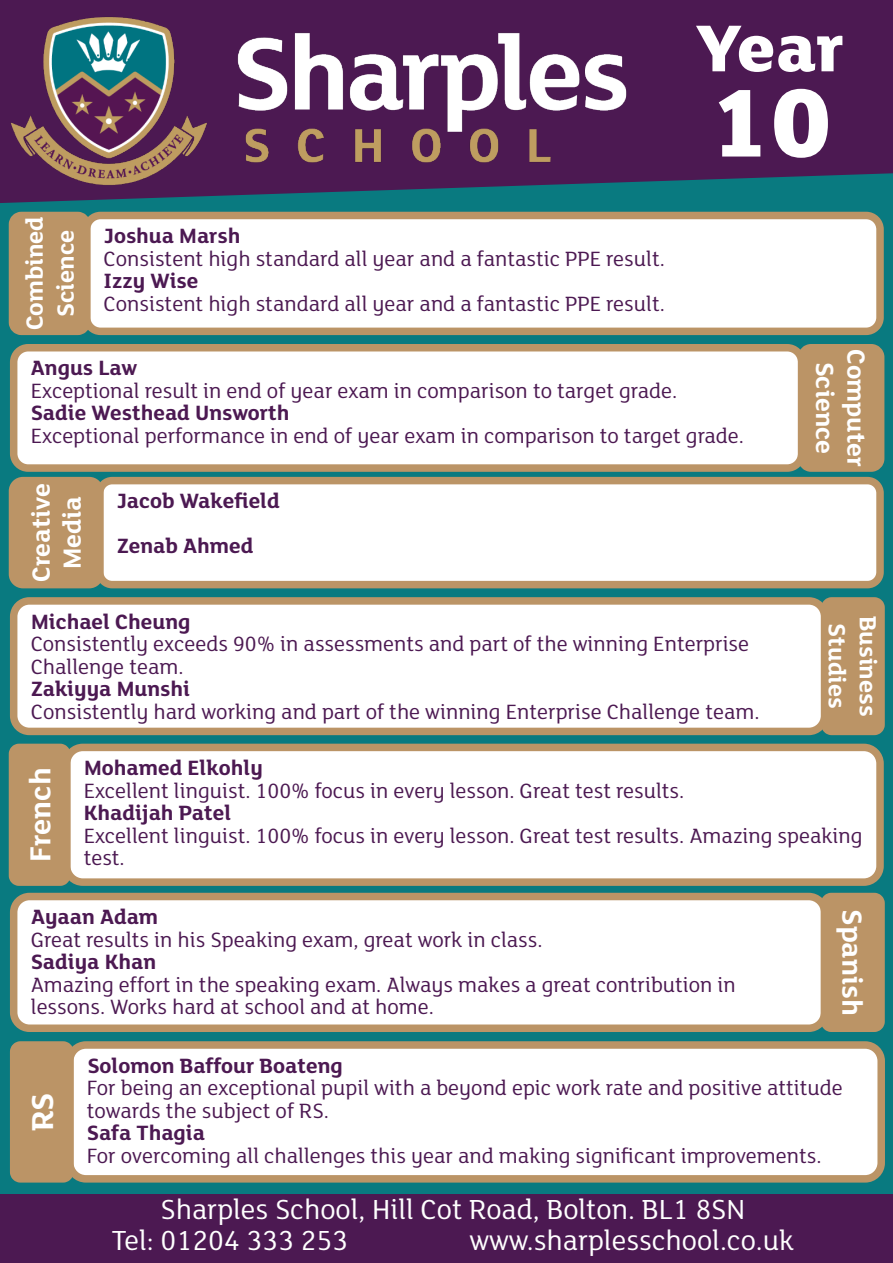
<style>
.page{position:relative;width:893px;height:1263px;background:#4c1952}
.page>*{position:absolute;margin:0;border:0;box-sizing:border-box;transform-origin:0 0}
.t1{font:800 105px "FS Lola";color:#fff}
.t2{font:800 72px "FS Lola";color:#fff}
.t3{font:700 33px "FS Lola";color:#fff}
.t4{font:700 31.5px "FS Lola";color:#fff}
.t5{font:30px/31.2px "FS Lola";color:#fff}
.t6{font:700 30px "FS Lola";color:#fff}
.t7{font:700 27px/31.2px "FS Lola";color:#fff;text-align:center}
.t8{font:700 25.5px/31.2px "FS Lola";color:#fff}
.t9{font:22.5px/22.5px "FS Lola";color:#4c1952}
.t10{font:700 22.5px/45px "FS Lola";color:#4c1952}
</style>
<div class="page">
<div style="left:0;top:213px;width:893px;height:980px;background:#097a80"></div>
<svg style="left:0;top:173px;width:892px;height:241px;fill:#097a80"></svg>
<img style="left:0;top:17px;width:634px;height:172px">
<div style="left:10px;top:893px;width:818px;height:139px;background:#fff;border:8px solid #bb9466;border-radius:16px"></div>
<div style="left:821px;top:893px;width:64px;height:139px;background:#bb9466;border:8px solid #bb9466;border-radius:7px"></div>
<div style="left:63px;top:744px;width:821px;height:142px;background:#fff;border:8px solid #bb9466;border-radius:16px"></div>
<div style="left:9px;top:744px;width:61px;height:142px;background:#bb9466;border:8px solid #bb9466;border-radius:6px"></div>
<div style="left:10px;top:597px;width:818px;height:138px;background:#fff;border:8px solid #bb9466;border-radius:16px"></div>
<div style="left:821px;top:597px;width:64px;height:138px;background:#bb9466;border:8px solid #bb9466;border-radius:7px"></div>
<div style="left:96px;top:477px;width:788px;height:111px;background:#fff;border:8px solid #bb9466;border-radius:12px"></div>
<div style="left:9px;top:477px;width:94px;height:111px;background:#bb9466;border:8px solid #bb9466;border-radius:10px"></div>
<div style="left:10px;top:344px;width:795px;height:128px;background:#fff;border:8px solid #bb9466;border-radius:14px"></div>
<div style="left:798px;top:344px;width:86px;height:128px;background:#bb9466;border:8px solid #bb9466;border-radius:9px"></div>
<div style="left:83px;top:212px;width:801px;height:123px;background:#fff;border:8px solid #bb9466;border-radius:14px"></div>
<div style="left:9px;top:212px;width:81px;height:123px;background:#bb9466;border:8px solid #bb9466;border-radius:9px"></div>
<svg style="left:892px;top:173px;width:1px;height:40px"></svg>
<div style="left:66px;top:1041px;width:819px;height:141px;background:#fff;border:8px solid #bb9466;border-radius:16px"></div>
<div style="left:10px;top:1041px;width:64px;height:141px;background:#bb9466;border:8px solid #bb9466;border-radius:7px"></div>
<p class="t8" style="left:21px;top:330px;width:116px;text-align:center;rotate:-90deg">Combined<br>Science</p>
<p class="t10" style="left:104px;top:215px;width:138px">Joshua Marsh</p>
<p class="t9" style="left:104px;top:249px;width:563px">Consistent high standard all year and a fantastic PPE result.</p>
<p class="t10" style="left:104px;top:260px;width:96px">Izzy Wise</p>
<p class="t9" style="left:104px;top:294px;width:563px">Consistent high standard all year and a fantastic PPE result.</p>
<h2 class="t2" style="left:696px;top:17px;width:150px">Year</h2>
<h1 class="t1" style="left:708px;top:78px;width:125px">10</h1>
<p class="t10" style="left:31px;top:347px;width:108px">Angus Law</p>
<p class="t9" style="left:31px;top:381px;width:648px">Exceptional result in end of year exam in comparison to target grade.</p>
<p class="t10" style="left:31px;top:392px;width:260px">Sadie Westhead Unsworth</p>
<p class="t9" style="left:31px;top:426px;width:715px">Exceptional performance in end of year exam in comparison to target grade.</p>
<p class="t7" style="left:27px;top:582px;width:100px;rotate:-90deg">Creative<br>Media</p>
<p class="t10" style="left:117px;top:480px;width:165px">Jacob Wakefield<br>Zenab Ahmed</p>
<p class="t10" style="left:31px;top:600px;width:161px">Michael Cheung</p>
<p class="t9" style="left:31px;top:634px;width:720px">Consistently exceeds 90% in assessments and part of the winning Enterprise<br>Challenge team.</p>
<p class="t10" style="left:31px;top:668px;width:161px">Zakiyya Munshi</p>
<p class="t9" style="left:31px;top:702px;width:730px">Consistently hard working and part of the winning Enterprise Challenge team.</p>
<p class="t7" style="left:870px;top:349px;width:119px;rotate:90deg">Computer<br>Science</p>
<p class="t8" style="left:882px;top:616px;width:102px;rotate:90deg">Business<br>Studies</p>
<h3 class="t4" style="left:27px;top:862px;width:96px;rotate:-90deg">French</h3>
<p class="t10" style="left:84px;top:747px;width:180px">Mohamed Elkohly</p>
<p class="t9" style="left:84px;top:781px;width:602px">Excellent linguist. 100% focus in every lesson. Great test results.</p>
<p class="t10" style="left:84px;top:792px;width:149px">Khadijah Patel</p>
<p class="t9" style="left:84px;top:826px;width:780px">Excellent linguist. 100% focus in every lesson. Great test results. Amazing speaking</p>
<p class="t9" style="left:84px;top:848px;width:43px">test.</p>
<p class="t10" style="left:31px;top:896px;width:129px">Ayaan Adam</p>
<p class="t9" style="left:31px;top:930px;width:513px">Great results in his Speaking exam, great work in class.</p>
<p class="t10" style="left:31px;top:941px;width:127px">Sadiya Khan</p>
<p class="t9" style="left:31px;top:975px;width:707px">Amazing effort in the speaking exam. Always makes a great contribution in lessons. Works hard at school and at home.</p>
<h3 class="t6" style="left:865px;top:909px;width:108px;rotate:90deg">Spanish</h3>
<h3 class="t3" style="left:28px;top:1131px;width:40px;rotate:-90deg">RS</h3>
<p class="t10" style="left:87px;top:1044px;width:257px">Solomon Baffour Boateng</p>
<p class="t9" style="left:87px;top:1078px;width:758px">For being an exceptional pupil with a beyond epic work rate and positive attitude towards the subject of RS.</p>
<p class="t10" style="left:87px;top:1112px;width:120px">Safa Thagia</p>
<p class="t9" style="left:87px;top:1146px;width:736px">For overcoming all challenges this year and making significant improvements.</p>
<h3 class="t5" style="left:112px;top:1196px;width:635px;text-indent:49px">Sharples School, Hill Cot Road, Bolton. BL1 8SN<br>Tel: 01204 333 253</h3>
<h3 class="t5" style="left:469px;top:1227px;width:326px">www.sharplesschool.co.uk</h3>
</div>
